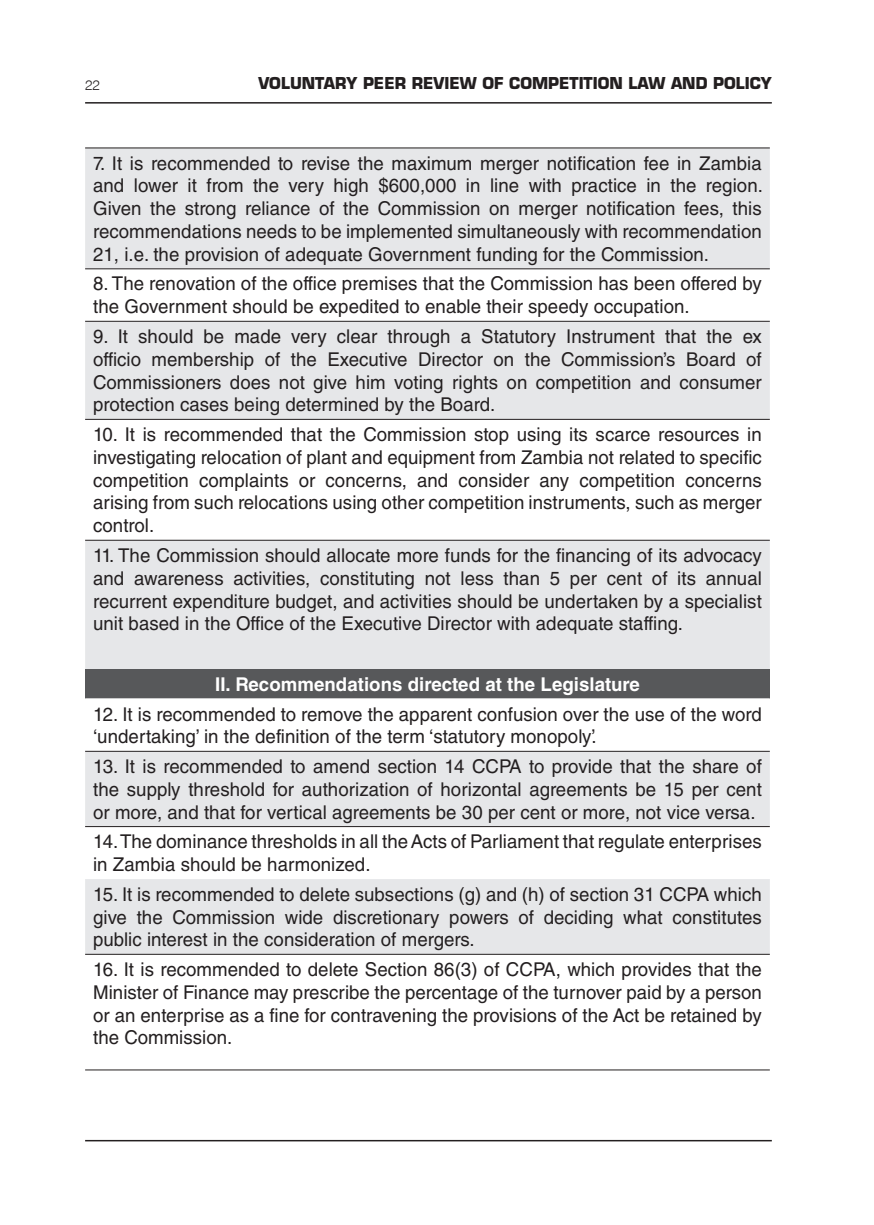
<style>
.page{position:relative;width:874px;height:1225px;background:#fff}
.page>*{position:absolute;margin:0;border:0;box-sizing:border-box;transform-origin:0 0}
.t1{font:19px/22.8px "Helvetica LT Std";letter-spacing:.005em;color:#231f20;text-align:justify}
.t2{font:700 19px "Helvetica LT Std";letter-spacing:.005em;color:#fff}
.t3{font:700 16px "Eurostile LT Std";color:#231f20;scale:.96 1}
.t4{font:300 14px "Swiss 721 BT";color:#231f20}
</style>
<div class="page">
<hr style="left:85px;top:102px;width:686px;height:2px;background:#231f20">
<hr style="left:85px;top:1140px;width:686px;height:1px;background:#231f20">
<svg style="left:85px;top:148px;width:684px;height:521px;fill:#e6e7e9"></svg>
<div style="left:85px;top:669px;width:684px;height:30px;background:#57585a"></div>
<svg style="left:85px;top:750px;width:684px;height:205px;fill:#e6e7e9"></svg>
<hr style="left:85px;top:147px;width:684px;height:1px;background:#231f20">
<hr style="left:85px;top:268px;width:684px;height:1px;background:#231f20">
<hr style="left:85px;top:321px;width:684px;height:1px;background:#231f20">
<hr style="left:85px;top:419px;width:684px;height:1px;background:#231f20">
<hr style="left:85px;top:540px;width:684px;height:1px;background:#231f20">
<hr style="left:85px;top:751px;width:684px;height:1px;background:#231f20">
<hr style="left:85px;top:826px;width:684px;height:1px;background:#231f20">
<hr style="left:85px;top:1069px;width:684px;height:1px;background:#231f20">
<hr style="left:85px;top:698px;width:684px;height:1px;background:#fff">
<hr style="left:85px;top:953px;width:684px;height:1px;background:#231f20">
<p class="t4" style="left:85px;top:77px;width:16px">22</p>
<p class="t3" style="left:258px;top:74px;width:13px">VOLUNTARY</p>
<p class="t3" style="left:363px;top:74px;width:12px">PEER</p>
<p class="t3" style="left:411px;top:74px;width:13px">REV</p>
<p class="t3" style="left:444px;top:74px;width:81px">IEW OFCOMPET</p>
<p class="t3" style="left:578px;top:74px;width:66px">ITION LAW</p>
<p class="t3" style="left:670px;top:74px;width:14px">AND</p>
<p class="t3" style="left:712px;top:74px;width:12px">POL</p>
<p class="t3" style="left:744px;top:74px;width:18px">ICY</p>
<p class="t1" style="left:93px;top:151px;width:671px">7. It is recommended to revise the maximum merger notification fee in Zambia and lower it from the very high $600,000 in line with practice in the region.<br>Given the strong reliance of the Commission on merger notification fees, this recommendations needs to be implemented simultaneously with recommendation 21, i.e. the provision of adequate Government funding for the Commission.</p>
<p class="t1" style="left:93px;top:272px;width:669px">8. The renovation of the office premises that the Commission has been offered by the Government should be expedited to enable their speedy occupation.</p>
<p class="t1" style="left:93px;top:325px;width:670px">9. It should be made very clear through a Statutory Instrument that the ex officio membership of the Executive Director on the Commission’s Board of Commissioners does not give him voting rights on competition and consumer protection cases being determined by the Board.</p>
<p class="t1" style="left:93px;top:423px;width:670px">10. It is recommended that the Commission stop using its scarce resources in investigating relocation of plant and equipment from Zambia not related to specific competition complaints or concerns, and consider any competition concerns arising from such relocations using other competition instruments, such as merger control.</p>
<p class="t1" style="left:93px;top:544px;width:670px">11. The Commission should allocate more funds for the financing of its advocacy and awareness activities, constituting not less than 5 per cent of its annual recurrent expenditure budget, and activities should be undertaken by a specialist unit based in the Office of the Executive Director with adequate staffing.</p>
<p class="t2" style="left:215px;top:672px;width:426px">II. Recommendations directed at the Legislature</p>
<p class="t1" style="left:93px;top:702px;width:670px">12. It is recommended to remove the apparent confusion over the use of the word ‘undertaking’ in the definition of the term ‘statutory monopoly’.</p>
<p class="t1" style="left:93px;top:755px;width:670px">13. It is recommended to amend section 14 CCPA to provide that the share of the supply threshold for authorization of horizontal agreements be 15 per cent or more, and that for vertical agreements be 30 per cent or more, not vice versa.</p>
<p class="t1" style="left:93px;top:830px;width:670px">14. The dominance thresholds in all the Acts of Parliament that regulate enterprises in Zambia should be harmonized.</p>
<p class="t1" style="left:93px;top:882px;width:669px">15. It is recommended to delete subsections (g) and (h) of section 31 CCPA which give the Commission wide discretionary powers of deciding what constitutes public interest in the consideration of mergers.</p>
<p class="t1" style="left:93px;top:958px;width:670px">16. It is recommended to delete Section 86(3) of CCPA, which provides that the Minister of Finance may prescribe the percentage of the turnover paid by a person or an enterprise as a fine for contravening the provisions of the Act be retained by the Commission.</p>
</div>
